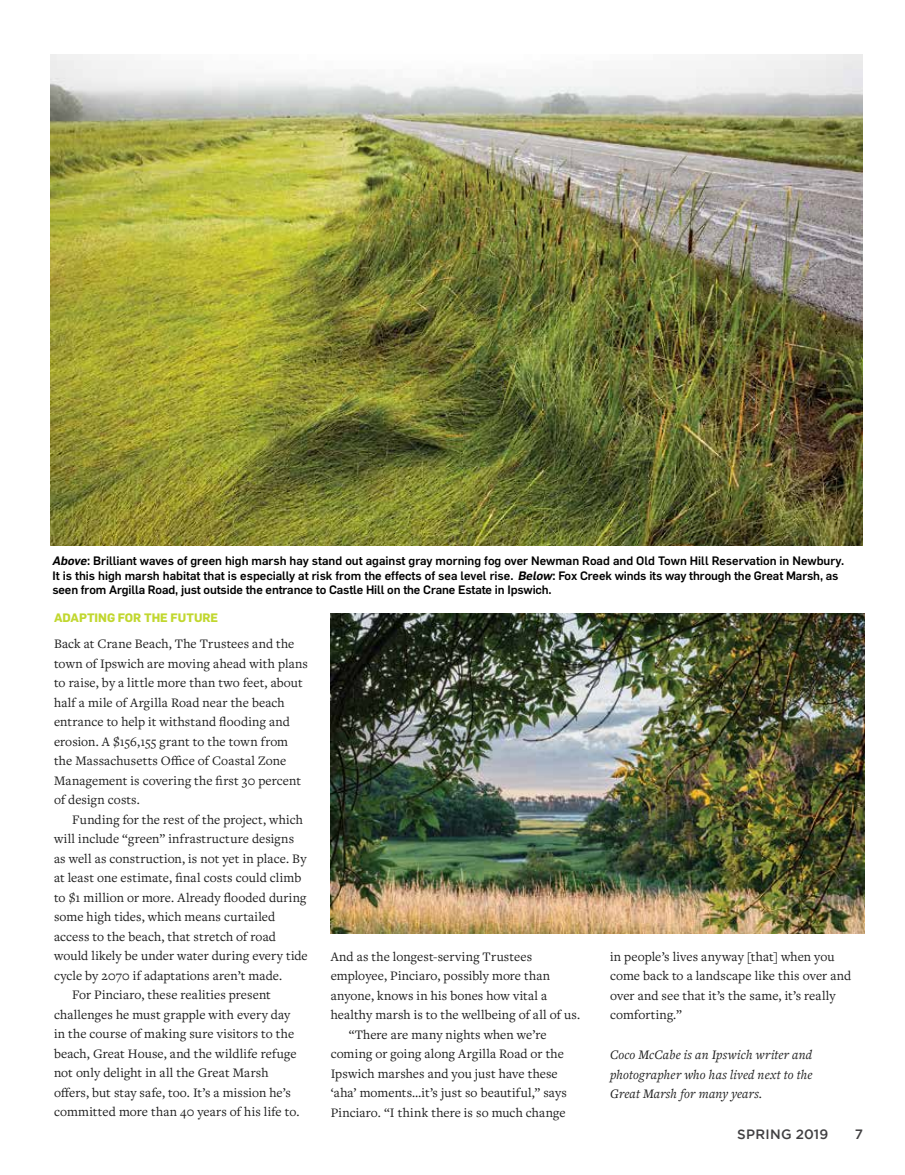
<style>
.page{position:relative;width:905px;height:1175px;background:#fff}
.page>*{position:absolute;margin:0;border:0;box-sizing:border-box;transform-origin:0 0}
.t1{font:13.5px/19.5px "Freight Text Pro";letter-spacing:.005em;color:#1c1c1c}
.t2{font:italic 13.5px/19.5px "Freight Text Pro";letter-spacing:.01em;color:#1c1c1c;text-align:justify}
.t3{font:500 13.5px "Gotham";letter-spacing:.02em;color:#414042}
.t4{font:500 12px/14.4px "Flama";color:#000}
.t5{font:700 12px "Flama";color:#c1d72f}
.s1{font-weight:600;font-style:italic}
</style>
<div class="page">
<img style="left:51px;top:54px;width:811px;height:491px">
<img style="left:330px;top:613px;width:534px;height:320px">
<p class="t4" style="left:52px;top:553px;width:793px"><span class="s1">Above</span>: Brilliant waves of green high marsh hay stand out against gray morning fog over Newman Road and Old Town Hill Reservation in Newbury.<br>It is this high marsh habitat that is especially at risk from the effects of sea level rise. <span class="s1">Below</span>: Fox Creek winds its way through the Great Marsh, as seen from Argilla Road, just outside the entrance to Castle Hill on the Crane Estate in Ipswich.</p>
<p class="t5" style="left:54px;top:609px;width:166px">ADAPTING FOR THE FUTURE</p>
<p class="t1" style="left:54px;top:633px;width:255px">Back at Crane Beach, The Trustees and the town of Ipswich are moving ahead with plans to raise, by a little more than two feet, about half a mile of Argilla Road near the beach entrance to help it withstand flooding and erosion. A $156,155 grant to the town from the Massachusetts Office of Coastal Zone Management is covering the first 30 percent of design costs.</p>
<p class="t1" style="left:72px;top:809px;width:232px">Funding for the rest of the project, which</p>
<p class="t1" style="left:54px;top:828px;width:242px">will include “green” infrastructure designs</p>
<p class="t1" style="left:54px;top:848px;width:254px">as well as construction, is not yet in place. By</p>
<p class="t1" style="left:54px;top:867px;width:249px">at least one estimate, final costs could climb</p>
<p class="t1" style="left:54px;top:887px;width:254px">to $1 million or more. Already flooded during</p>
<p class="t1" style="left:54px;top:906px;width:223px">some high tides, which means curtailed</p>
<p class="t1" style="left:54px;top:926px;width:223px">access to the beach, that stretch of road</p>
<p class="t1" style="left:54px;top:945px;width:255px">would likely be under water during every tide</p>
<p class="t1" style="left:54px;top:965px;width:230px">cycle by 2070 if adaptations aren’t made.</p>
<p class="t1" style="left:72px;top:984px;width:200px">For Pinciaro, these realities present</p>
<p class="t1" style="left:54px;top:1004px;width:238px">challenges he must grapple with every day</p>
<p class="t1" style="left:54px;top:1023px;width:242px">in the course of making sure visitors to the</p>
<p class="t1" style="left:54px;top:1043px;width:244px">beach, Great House, and the wildlife refuge</p>
<p class="t1" style="left:54px;top:1062px;width:216px">not only delight in all the Great Marsh</p>
<p class="t1" style="left:54px;top:1082px;width:238px">offers, but stay safe, too. It’s a mission he’s</p>
<p class="t1" style="left:54px;top:1101px;width:247px">committed more than 40 years of his life to.</p>
<p class="t1" style="left:610px;top:946px;width:242px">in people’s lives anyway [that] when you come back to a landscape like this over and over and see that it’s the same, it’s really comforting.”</p>
<p class="t2" style="left:610px;top:1044px;width:204px">Coco McCabe is an Ipswich writer and photographer who has lived next to the Great Marsh for many years.</p>
<p class="t1" style="left:330px;top:946px;width:203px">And as the longest-serving Trustees</p>
<p class="t1" style="left:330px;top:965px;width:221px">employee, Pinciaro, possibly more than</p>
<p class="t1" style="left:330px;top:985px;width:218px">anyone, knows in his bones how vital a</p>
<p class="t1" style="left:330px;top:1004px;width:251px">healthy marsh is to the wellbeing of all of us.</p>
<p class="t1" style="left:348px;top:1024px;width:199px">“There are many nights when we’re</p>
<p class="t1" style="left:330px;top:1043px;width:235px">coming or going along Argilla Road or the</p>
<p class="t1" style="left:330px;top:1063px;width:228px">Ipswich marshes and you just have these</p>
<p class="t1" style="left:330px;top:1082px;width:238px">‘aha’ moments…it’s just so beautiful,” says</p>
<p class="t1" style="left:330px;top:1102px;width:236px">Pinciaro. “I think there is so much change</p>
<p class="t3" style="left:737px;top:1129px;width:93px">SPRING 2019</p>
<p class="t3" style="left:854px;top:1129px;width:10px">7</p>
</div>
